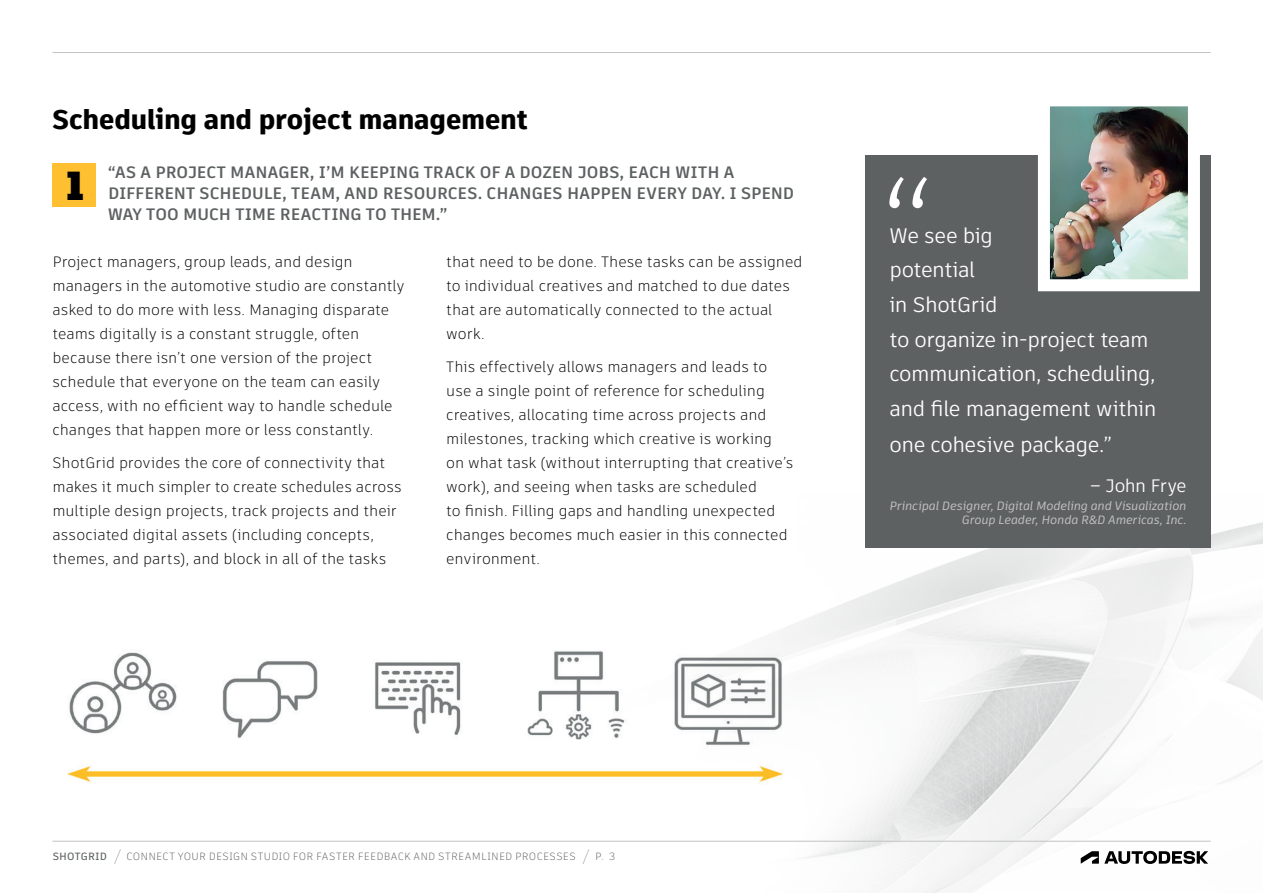
<style>
.page{position:relative;width:1263px;height:893px;background:#fff}
.page>*{position:absolute;margin:0;border:0;box-sizing:border-box;transform-origin:0 0}
.t1{font:300 150px "Artifakt Element";color:#fff}
.t2{font:800 40.5px "Artifakt Legend";color:#000001}
.t3{font:900 27px "Artifakt Element";letter-spacing:-.005em;color:#000001}
.t4{font:21px/34.8px "Artifakt Element";letter-spacing:-.025em;color:#fff}
.t5{font:18px "Artifakt Element";letter-spacing:-.025em;color:#fff}
.t6{font:700 16.5px/21px "Artifakt Element";color:#5d6162}
.t7{font:300 15px/24px "Artifakt Element";color:#000001}
.t8{font:italic 12px/13.5px "Artifakt Element";letter-spacing:-.01em;color:#c2c3c3;text-align:right}
.t9{font:300 10.5px "Artifakt Element";letter-spacing:.025em;color:#5d6162}
.t10{font:500 10.5px "Artifakt Element";letter-spacing:.015em;color:#5d6162}
</style>
<div class="page">
<img style="left:53px;top:493px;width:1210px;height:400px">
<hr style="left:52px;top:841px;width:1158px;height:1px;background:#c2c3c3">
<svg style="left:1081px;top:851px;width:127px;height:13px"></svg>
<hr style="left:52px;top:52px;width:1158px;height:1px;background:#c2c3c3">
<svg style="left:582px;top:849px;width:7px;height:15px"></svg>
<svg style="left:114px;top:849px;width:7px;height:15px"></svg>
<div style="left:865px;top:155px;width:345px;height:392px;background:#5d6162"></div>
<img style="left:53px;top:634px;width:749px;height:170px">
<div style="left:52px;top:164px;width:44px;height:43px;background:#fec031"></div>
<img style="left:1051px;top:107px;width:136px;height:171px">
<div style="left:1038px;top:94px;width:162px;height:197px;border:12px solid #fff"></div>
<h3 class="t3" style="left:52px;top:101px;width:477px">Scheduling and project management</h3>
<p class="t6" style="left:108px;top:162px;width:687px">“AS A PROJECT MANAGER, I’M KEEPING TRACK OF A DOZEN JOBS, EACH WITH A<br>DIFFERENT SCHEDULE, TEAM, AND RESOURCES. CHANGES HAPPEN EVERY DAY. I SPEND<br>WAY TOO MUCH TIME REACTING TO THEM.”</p>
<h2 class="t2" style="left:66px;top:157px;width:19px">1</h2>
<p class="t7" style="left:52px;top:249px;width:354px">Project managers, group leads, and design managers in the automotive studio are constantly asked to do more with less. Managing disparate</p>
<p class="t7" style="left:52px;top:321px;width:342px">teams digitally is a constant struggle, often because there isn’t one version of the project schedule that everyone on the team can easily access, with no efficient way to handle schedule changes that happen more or less constantly.</p>
<p class="t7" style="left:52px;top:450px;width:351px">ShotGrid provides the core of connectivity that makes it much simpler to create schedules across multiple design projects, track projects and their associated digital assets (including concepts, themes, and parts), and block in all of the tasks</p>
<p class="t7" style="left:446px;top:249px;width:358px">that need to be done. These tasks can be assigned to individual creatives and matched to due dates that are automatically connected to the actual work.</p>
<p class="t7" style="left:446px;top:354px;width:349px">This effectively allows managers and leads to use a single point of reference for scheduling creatives, allocating time across projects and milestones, tracking which creative is working on what task (without interrupting that creative’s work), and seeing when tasks are scheduled<br>to finish. Filling gaps and handling unexpected changes becomes much easier in this connected environment.</p>
<h1 class="t1" style="left:880px;top:131px;width:56px">“</h1>
<h3 class="t4" style="left:889px;top:218px;width:268px">We see big<br>potential<br>in ShotGrid<br>to organize in-project team communication, scheduling, and file management within one cohesive package.”</h3>
<p class="t5" style="left:1090px;top:473px;width:98px">– John Frye</p>
<p class="t8" style="left:889px;top:499px;width:299px">Principal Designer, Digital Modeling and Visualization<br>Group Leader, Honda R&amp;D Americas, Inc.</p>
<p class="t10" style="left:53px;top:849px;width:56px">SHOTGRID</p>
<p class="t9" style="left:127px;top:849px;width:451px">CONNECT YOUR DESIGN STUDIO FOR FASTER FEEDBACK AND STREAMLINED PROCESSES</p>
<p class="t9" style="left:595px;top:849px;width:21px">P. 3</p>
</div>
